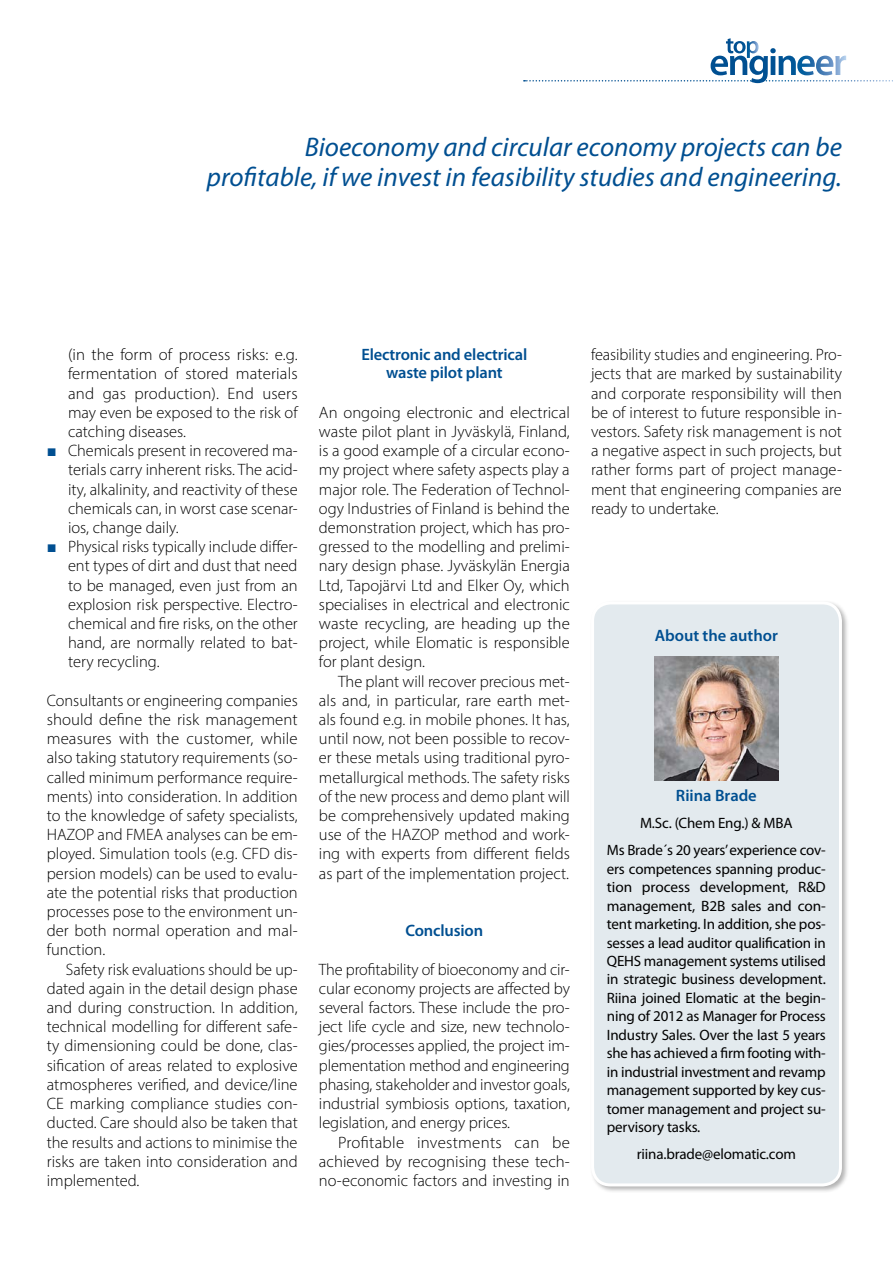
<style>
.page{position:relative;width:893px;height:1263px;background:#fff}
.page>*{position:absolute;margin:0;border:0;box-sizing:border-box;transform-origin:0 0}
._15en_article_lift{font:italic 27px/30px "Myriad Pro";color:#004f91;text-align:right}
._20en_body{font:300 16.5px/19.2px "Myriad Pro";color:#000;text-align:justify}
._21en_body_with_inde{font:300 16.5px/19.2px "Myriad Pro";color:#000;text-align:justify}
._25en_body_subtitle{font:600 16.5px/18px "Myriad Pro";letter-spacing:-.01em;color:#004f91;text-align:center}
._90en_author_about{font:600 16.5px "Myriad Pro";color:#004f91}
._91en_author_name{font:600 16.5px "Myriad Pro";color:#004f91}
._92_author_body{font:15px/18.5px "Myriad Pro";letter-spacing:-.01em;color:#000;text-align:justify}
._94en_author_email{font:15px "Myriad Pro";letter-spacing:-.01em;color:#000}
._93_author_edu{font:15px "Myriad Pro";letter-spacing:-.01em;color:#000}
.s1{font-family:"Arial";font-weight:900;color:#004f91}
</style>
<div class="page">
<svg style="left:524px;top:38px;width:369px;height:45px"></svg>
<div style="left:590px;top:600px;width:259px;height:594px;background:#000;opacity:.3"></div>
<div style="left:593px;top:603px;width:247px;height:582px;background:#e3eaee;border-radius:18px"></div>
<div style="left:591px;top:601px;width:251px;height:585px;border:3px solid #fff;border-radius:18px"></div>
<img style="left:655px;top:657px;width:123px;height:123px">
<p class="_15en_article_lift" style="left:207px;top:132px;width:636px">Bioeconomy and circular economy projects can be profitable, if we invest in feasibility studies and engineering.</p>
<p class="_20en_body" style="left:68px;top:345px;width:231px">(in the form of process risks: e.g. fermentation of stored materials and gas production). End users may even be exposed to the risk of catching diseases.</p>
<p class="_20en_body" style="left:68px;top:441px;width:231px;text-indent:-21px"><span class="s1">■</span> Chemicals present in recovered ma&shy;terials carry inherent risks. The acid&shy;ity, alkalinity, and reactivity of these chemicals can, in worst case scenar&shy;ios, change daily.</p>
<p class="_20en_body" style="left:68px;top:537px;width:231px;text-indent:-21px"><span class="s1">■</span> Physical risks typically include differ&shy;ent types of dirt and dust that need to be managed, even just from an explosion risk perspective. Electro&shy;chemical and fire risks, on the other hand, are normally related to bat&shy;tery recycling.</p>
<p class="_20en_body" style="left:47px;top:691px;width:253px">Consultants or engineering companies should define the risk management measures with the customer, while also taking statutory requirements (so&shy;called minimum performance require&shy;ments) into consideration. In addition to the knowledge of safety specialists, HAZOP and FMEA analyses can be em&shy;ployed. Simulation tools (e.g. CFD dis&shy;persion models) can be used to evalu&shy;ate the potential risks that production processes pose to the environment un&shy;der both normal operation and mal&shy;function.</p>
<p class="_21en_body_with_inde" style="left:47px;top:959px;width:252px;text-indent:19px">Safety risk evaluations should be up&shy;dated again in the detail design phase and during construction. In addition, technical modelling for different safe&shy;ty dimensioning could be done, clas&shy;sification of areas related to explosive atmospheres verified, and device/line CE marking compliance studies con&shy;ducted. Care should also be taken that the results and actions to minimise the risks are taken into consideration and implemented.</p>
<p class="_25en_body_subtitle" style="left:361px;top:345px;width:167px">Electronic and electrical waste pilot plant</p>
<p class="_20en_body" style="left:319px;top:403px;width:252px">An ongoing electronic and electrical waste pilot plant in Jyväskylä, Finland, is a good example of a circular econo&shy;my project where safety aspects play a major role. The Federation of Technol&shy;ogy Industries of Finland is behind the demonstration project, which has pro&shy;gressed to the modelling and prelimi&shy;nary design phase. Jyväskylän Energia Ltd, Tapojärvi Ltd and Elker Oy, which specialises in electrical and electronic waste recycling, are heading up the project, while Elomatic is responsible for plant design.</p>
<p class="_21en_body_with_inde" style="left:319px;top:671px;width:253px;text-indent:19px">The plant will recover precious met&shy;als and, in particular, rare earth met&shy;als found e.g. in mobile phones. It has, until now, not been possible to recov&shy;er these metals using traditional pyro&shy;metallurgical methods. The safety risks of the new process and demo plant will be comprehensively updated making use of the HAZOP method and work&shy;ing with experts from different fields as part of the implementation project.</p>
<p class="_25en_body_subtitle" style="left:406px;top:921px;width:79px">Conclusion</p>
<p class="_20en_body" style="left:319px;top:959px;width:253px">The profitability of bioeconomy and cir&shy;cular economy projects are affected by several factors. These include the pro&shy;ject life cycle and size, new technolo&shy;gies/processes applied, the project im&shy;plementation method and engineering phasing, stakeholder and investor goals, industrial symbiosis options, taxation, legislation, and energy prices.</p>
<p class="_21en_body_with_inde" style="left:319px;top:1132px;width:252px;text-indent:19px">Profitable investments can be achieved by recognising these tech&shy;no-economic factors and investing in</p>
<p class="_21en_body_with_inde" style="left:591px;top:345px;width:252px">feasibility studies and engineering. Pro&shy;jects that are marked by sustainability and corporate responsibility will then be of interest to future responsible in&shy;vestors. Safety risk management is not a negative aspect in such projects, but rather forms part of project manage&shy;ment that engineering companies are ready to undertake.</p>
<p class="_90en_author_about" style="left:655px;top:625px;width:125px">About the author</p>
<p class="_91en_author_name" style="left:676px;top:785px;width:82px">Riina Brade</p>
<p class="_93_author_edu" style="left:640px;top:814px;width:154px">M.Sc. (Chem Eng.) &amp; MBA</p>
<p class="_92_author_body" style="left:607px;top:841px;width:221px">Ms Brade´s 20 years’ experience cov&shy;ers competences spanning produc&shy;tion process development, R&amp;D management, B2B sales and con&shy;tent marketing. In addition, she pos&shy;sesses a lead auditor qualification in QEHS management systems utilised in strategic business development.<br>Riina joined Elomatic at the begin&shy;ning of 2012 as Manager for Process Industry Sales. Over the last 5 years she has achieved a firm footing with&shy;in industrial investment and revamp management supported by key cus&shy;tomer management and project su&shy;pervisory tasks.</p>
<p class="_94en_author_email" style="left:637px;top:1145px;width:161px">riina.brade@elomatic.com</p>
</div>
